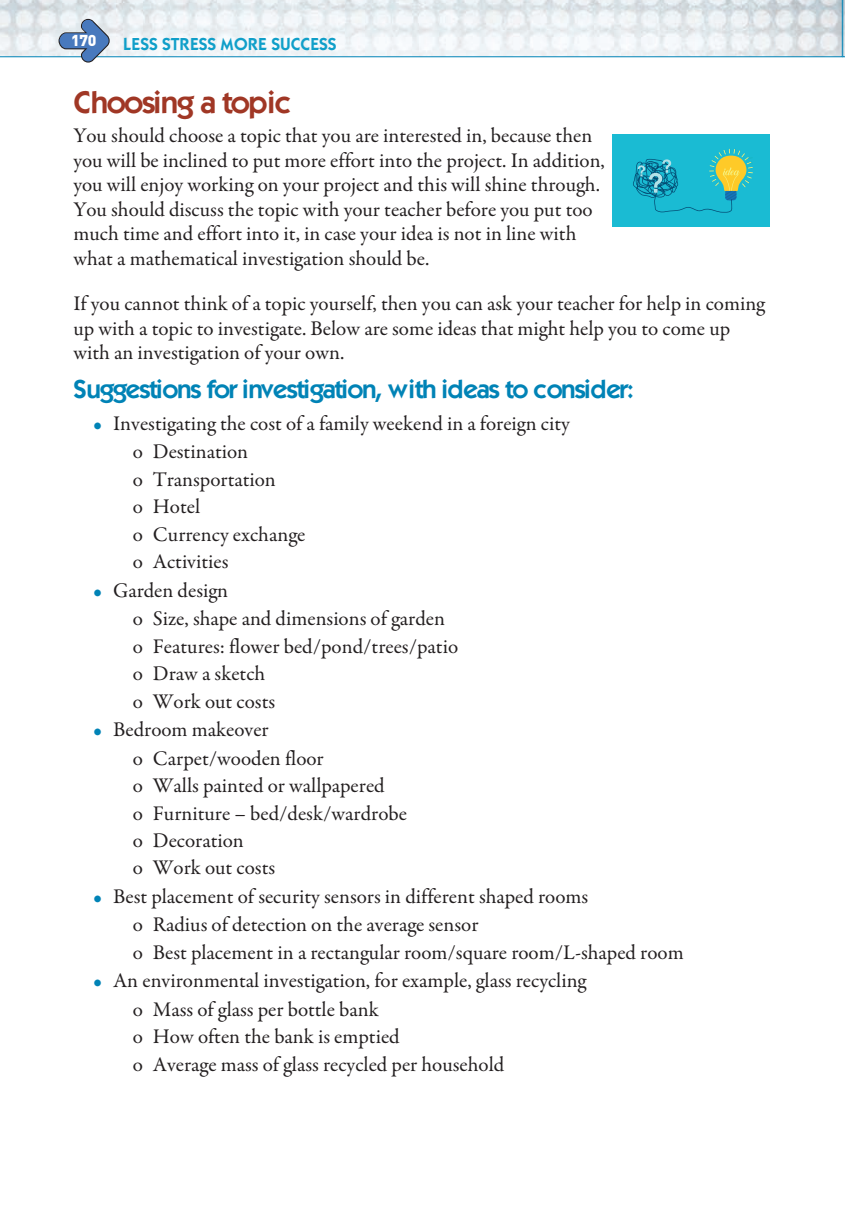
<style>
.page{position:relative;width:845px;height:1216px;background:#fff}
.page>*{position:absolute;margin:0;border:0;box-sizing:border-box;transform-origin:0 0}
.t1{font:600 31.5px "Itc Kabel";letter-spacing:-.055em;color:#a03725}
.t2{font:600 26.25px "Itc Kabel";letter-spacing:-.055em;color:#0083b6}
.t3{font:21px/27.7px "Garamond Premr Pro";color:#231f20}
.t4{font:600 17.5px "Itc Kabel";color:#109fc9}
.t5{font:900 15.58px "DIN";color:#fff}
.s1{color:#0083b6}
</style>
<div class="page">
<svg style="left:842px;top:0;width:3px;height:57px"></svg>
<svg style="left:0;top:0;width:842px;height:57px"></svg>
<svg style="left:59px;top:19px;width:51px;height:44px;background:#8da8c9"></svg>
<div style="left:612px;top:134px;width:158px;height:93px;background:#1abbd3"></div>
<svg style="left:633px;top:148px;width:120px;height:65px"></svg>
<p class="t5" style="left:71px;top:35px;width:27px">170</p>
<p class="t4" style="left:123px;top:38px;width:215px">LESS STRESS MORE SUCCESS</p>
<p class="t1" style="left:73px;top:91px;width:218px">Choosing a topic</p>
<p class="t3" style="left:73px;top:125px;width:533px;line-height:24.5px">You should choose a topic that you are interested in, because then you will be inclined to put more effort into the project. In addition, you will enjoy working on your project and this will shine through.<br>You should discuss the topic with your teacher before you put too much time and effort into it, in case your idea is not in line with what a mathematical investigation should be.</p>
<p class="t3" style="left:73px;top:294px;width:693px;line-height:24.5px">If you cannot think of a topic yourself, then you can ask your teacher for help in coming up with a topic to investigate. Below are some ideas that might help you to come up with an investigation of your own.</p>
<p class="t2" style="left:73px;top:380px;width:562px">Suggestions for investigation, with ideas to consider:</p>
<p class="t3" style="left:133px;top:412px;width:438px;text-indent:-40px"><span class="s1">•</span> Investigating the cost of a family weekend in a foreign city o Destination<br>o Transportation<br>o Hotel<br>o Currency exchange<br>o Activities</p>
<p class="t3" style="left:133px;top:578px;width:327px;text-indent:-40px"><span class="s1">•</span> Garden design<br>o Size, shape and dimensions of garden o Features: flower bed/pond/trees/patio o Draw a sketch<br>o Work out costs</p>
<p class="t3" style="left:133px;top:718px;width:275px;text-indent:-40px"><span class="s1">•</span> Bedroom makeover<br>o Carpet/wooden floor<br>o Walls painted or wallpapered<br>o Furniture – bed/desk/wardrobe o Decoration<br>o Work out costs</p>
<p class="t3" style="left:133px;top:884px;width:552px;text-indent:-40px"><span class="s1">•</span> Best placement of security sensors in different shaped rooms<br>o Radius of detection on the average sensor<br>o Best placement in a rectangular room/square room/L-shaped room</p>
<p class="t3" style="left:133px;top:969px;width:455px;text-indent:-40px"><span class="s1">•</span> An environmental investigation, for example, glass recycling o Mass of glass per bottle bank<br>o How often the bank is emptied<br>o Average mass of glass recycled per household</p>
</div>
